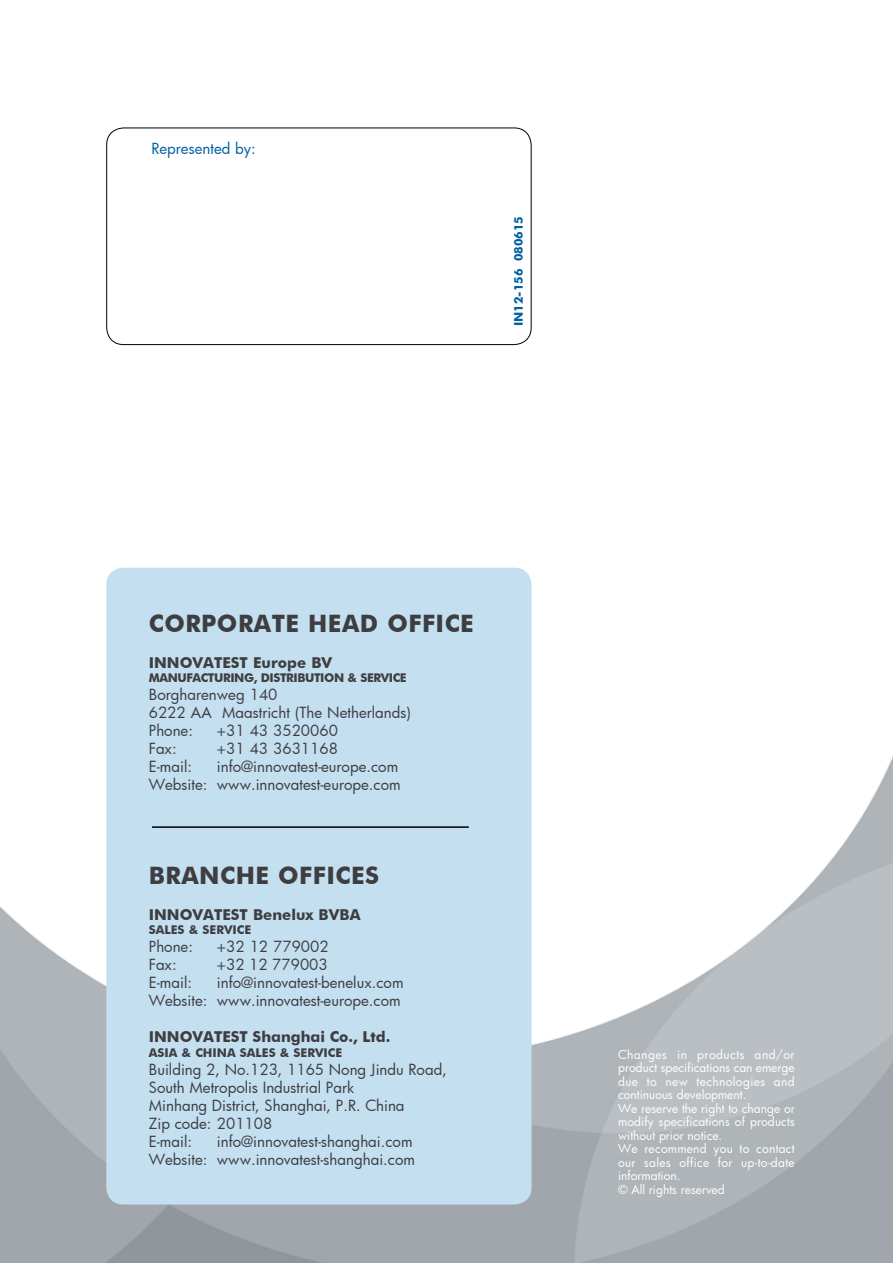
<style>
.page{position:relative;width:893px;height:1263px;background:#fff}
.page>*{position:absolute;margin:0;border:0;box-sizing:border-box;transform-origin:0 0}
.t1{font:700 24px "Futura BT";letter-spacing:.02em;color:#3e3d40}
.t2{font:15px/18px "Futura";color:#3e3d40;text-align:right}
.t3{font:700 15px "Futura BT";color:#3e3d40}
.t4{font:15px "Futura";color:#0061a1}
.t5{font:12px/13.5px "Futura";color:#fff}
.t6{font:700 12px "Futura BT";letter-spacing:-.035em;color:#3e3d40}
.t7{font:700 12px "Futura BT";color:#0061a1}
</style>
<div class="page">
<img style="left:0;top:127px;width:893px;height:1136px">
<div style="left:107px;top:128px;width:424px;height:217px;background:#fff;border-radius:17px"></div>
<div style="left:106px;top:128px;width:425px;height:217px;border:1px solid #000;border-radius:17px"></div>
<div style="left:106px;top:568px;width:425px;height:636px;background:#c3dff0;border-radius:17px"></div>
<hr style="left:152px;top:826px;width:317px;height:2px;background:#000">
<p class="t4" style="left:151px;top:138px;width:106px">Represented by:</p>
<p class="t7" style="left:511px;top:326px;width:112px;rotate:-90deg">IN12-156 080615</p>
<h1 class="t1" style="left:149px;top:609px;width:326px">CORPORATE HEAD OFFICE</h1>
<p class="t3" style="left:149px;top:653px;width:185px">INNOVATEST EUROPE BV</p>
<p class="t6" style="left:149px;top:671px;width:46px">MANUFACT</p>
<p class="t6" style="left:214px;top:671px;width:54px">URING, DISTRIB</p>
<p class="t6" style="left:305px;top:671px;width:18px">UTION</p>
<p class="t6" style="left:348px;top:671px;width:21px">&amp; SERVICE</p>
<p class="t2" style="left:149px;top:685px;width:263px;text-align:left">Borgharenweg 140<br>6222 AA Maastricht (The Netherlands)<br>Phone:</p>
<p class="t2" style="left:217px;top:721px;width:123px">+31 43 3520060</p>
<p class="t2" style="left:149px;top:739px;width:29px">Fax:</p>
<p class="t2" style="left:217px;top:739px;width:123px">+31 43 3631168</p>
<p class="t2" style="left:149px;top:757px;width:45px">E-mail:</p>
<p class="t2" style="left:149px;top:757px;width:253px">info@innovatest-europe.com<br>Website: www.innovatest-europe.com</p>
<h1 class="t1" style="left:149px;top:861px;width:18px">BRANCHE</h1>
<h1 class="t1" style="left:278px;top:861px;width:101px">OFFICES</h1>
<p class="t3" style="left:149px;top:905px;width:213px">INNOVATEST BENELUX BVBA</p>
<p class="t6" style="left:149px;top:923px;width:62px">SALES &amp; SERVICE</p>
<p class="t2" style="left:149px;top:937px;width:46px">Phone:</p>
<p class="t2" style="left:217px;top:937px;width:113px">+32 12 779002</p>
<p class="t2" style="left:149px;top:955px;width:29px">Fax:</p>
<p class="t2" style="left:217px;top:955px;width:112px">+32 12 779003</p>
<p class="t2" style="left:149px;top:973px;width:45px">E-mail:</p>
<p class="t2" style="left:149px;top:973px;width:256px">info@innovatest-benelux.com<br>Website: www.innovatest-europe.com</p>
<p class="t3" style="left:149px;top:1028px;width:243px">INNOVATEST SHANGHAI CO., LTD.</p>
<p class="t6" style="left:149px;top:1045px;width:17px">ASIA</p>
<p class="t6" style="left:182px;top:1045px;width:23px">&amp; CHINA</p>
<p class="t6" style="left:240px;top:1045px;width:62px">SALES &amp; SERVICE</p>
<p class="t2" style="left:149px;top:1060px;width:300px;text-align:left">Building 2, No.123, 1165 Nong Jindu Road,<br>South Metropolis Industrial Park<br>Minhang District, Shanghai, P.R. China<br>Zip code: 201108<br>E-mail:</p>
<p class="t2" style="left:149px;top:1132px;width:268px">info@innovatest-shanghai.com<br>Website: www.innovatest-shanghai.com</p>
<p class="t5" style="left:618px;top:1047px;width:178px">Changes in products and/or product specifications can emerge due to new technologies and continuous development.<br>We reserve the right to change or modify specifications of products without prior notice.<br>We recommend you to contact our sales office for up-to-date information.<br>© All rights reserved</p>
</div>
